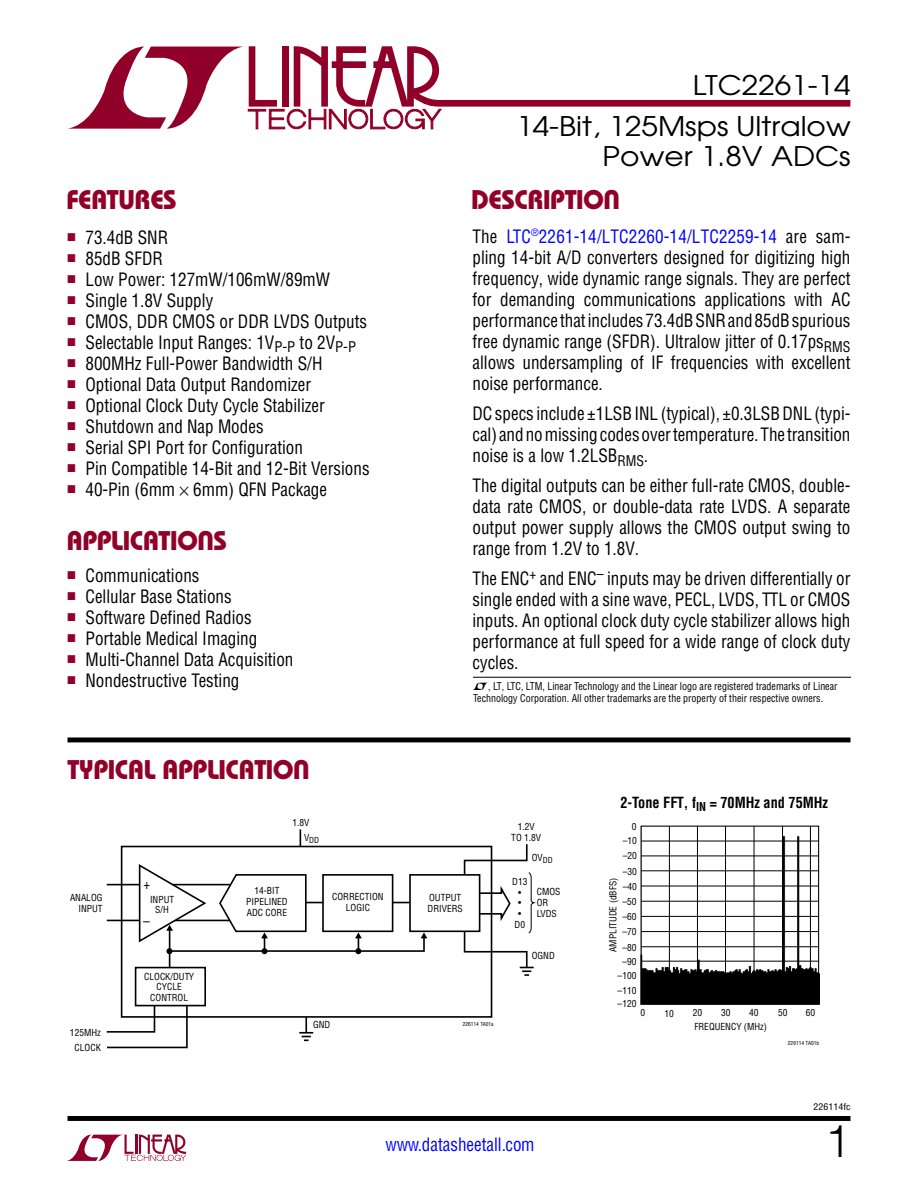
<style>
.page{position:relative;width:918px;height:1188px;background:#fff}
.page>*{position:absolute;margin:0;border:0;box-sizing:border-box;transform-origin:0 0}
.t1{font:300 45px "Helvetica";color:#000}
.t2{font:27px "Linear Bauhaus";letter-spacing:-.02em;color:#910028}
.t3{font:27px/30px "Avant Garde";color:#000;text-align:right;scale:1.1 1}
.t4{font:18px/21px "Linear Helv Cond";color:#000;text-align:justify;scale:.95 1}
.t5{font:18px "Linear Helv Cond";color:#00f;scale:.95 1}
.t6{font:700 15px "Linear Helv Cond";color:#000;scale:.95 1}
.t7{font:13.5px "Linear Helv Cond";color:#000}
.t8{font:10.5px/12px "Linear Helv Cond";color:#000;scale:.95 1}
.t9{font:9.45px/10.8px "Linear Helv Cond";color:#000;text-align:center}
.t10{font:condensed 9.45px/14.7px "Helvetica";color:#000}
.t11{font:9px "Linear Helv Cond";color:#000;scale:1.1 1}
.t12{font:8.1px "Linear Helv Cond";color:#000}
.t13{font:5.4px "Linear Helv Cond";color:#000}
.t14{font:condensed 5.4px "Helvetica";color:#000}
.s1{color:#00f}
</style>
<div class="page">
<svg style="left:67px;top:1135px;width:119px;height:26px"></svg>
<div style="left:68px;top:1116px;width:782px;height:5px;background:#000"></div>
<svg style="left:68px;top:46px;width:782px;height:84px"></svg>
<div style="left:68px;top:737px;width:782px;height:5px;background:#000"></div>
<hr style="left:169px;top:928px;width:1px;height:40px;background:#000">
<hr style="left:107px;top:884px;width:123px;height:1px;background:#000">
<hr style="left:107px;top:920px;width:123px;height:1px;background:#000">
<svg style="left:138px;top:864px;width:289px;height:90px"></svg>
<hr style="left:306px;top:902px;width:106px;height:1px;background:#000">
<div style="left:410px;top:875px;width:70px;height:56px;background:#fff"></div>
<div style="left:409px;top:874px;width:71px;height:58px;border:2px solid #000"></div>
<div style="left:323px;top:875px;width:70px;height:56px;background:#fff"></div>
<div style="left:322px;top:874px;width:71px;height:58px;border:2px solid #000"></div>
<div style="left:135px;top:967px;width:71px;height:39px;border:2px solid #000"></div>
<div style="left:121px;top:846px;width:371px;height:172px;border:2px solid #000"></div>
<svg style="left:106px;top:1004px;width:83px;height:45px"></svg>
<svg style="left:300px;top:829px;width:1px;height:17px"></svg>
<svg style="left:463px;top:844px;width:71px;height:132px"></svg>
<svg style="left:299px;top:1017px;width:14px;height:24px"></svg>
<img style="left:643px;top:828px;width:174px;height:175px">
<div style="left:641px;top:826px;width:178px;height:179px;border:1px solid #000"></div>
<hr style="left:641px;top:990px;width:178px;height:1px;background:#000">
<hr style="left:641px;top:975px;width:178px;height:1px;background:#000">
<hr style="left:641px;top:961px;width:178px;height:1px;background:#000">
<hr style="left:641px;top:947px;width:178px;height:1px;background:#000">
<hr style="left:641px;top:931px;width:178px;height:1px;background:#000">
<hr style="left:641px;top:916px;width:178px;height:1px;background:#000">
<hr style="left:641px;top:901px;width:178px;height:1px;background:#000">
<hr style="left:641px;top:886px;width:178px;height:1px;background:#000">
<hr style="left:641px;top:871px;width:178px;height:1px;background:#000">
<hr style="left:641px;top:856px;width:178px;height:1px;background:#000">
<hr style="left:641px;top:841px;width:178px;height:1px;background:#000">
<hr style="left:669px;top:826px;width:1px;height:178px;background:#000">
<hr style="left:697px;top:826px;width:1px;height:178px;background:#000">
<hr style="left:725px;top:826px;width:1px;height:178px;background:#000">
<hr style="left:754px;top:826px;width:1px;height:178px;background:#000">
<hr style="left:782px;top:826px;width:1px;height:178px;background:#000">
<hr style="left:810px;top:826px;width:1px;height:178px;background:#000">
<hr style="left:473px;top:677px;width:378px;height:1px;background:#000">
<h2 class="t3" style="left:693px;top:69px;width:145px">LTC2261-14</h2>
<h2 class="t2" style="left:67px;top:183px;width:112px">FEATURES</h2>
<p class="t4" style="left:68px;top:226px;width:107px"><sup>■</sup> 73.4dB SNR</p>
<p class="t4" style="left:68px;top:247px;width:102px"><sup>■</sup> 85dB SFDR</p>
<p class="t4" style="left:68px;top:268px;width:278px"><sup>■</sup> Low Power: 127mW/106mW/89mW</p>
<p class="t4" style="left:68px;top:289px;width:155px"><sup>■</sup> Single 1.8V Supply</p>
<p class="t4" style="left:68px;top:310px;width:317px"><sup>■</sup> CMOS, DDR CMOS or DDR LVDS Outputs</p>
<p class="t4" style="left:68px;top:331px;width:305px"><sup>■</sup> Selectable Input Ranges: 1V<sub>P-P</sub> to 2V<sub>P-P</sub></p>
<p class="t4" style="left:68px;top:352px;width:270px"><sup>■</sup> 800MHz Full-Power Bandwidth S/H</p>
<p class="t4" style="left:68px;top:373px;width:258px"><sup>■</sup> Optional Data Output Randomizer</p>
<p class="t4" style="left:68px;top:394px;width:272px"><sup>■</sup> Optional Clock Duty Cycle Stabilizer</p>
<p class="t4" style="left:68px;top:415px;width:208px"><sup>■</sup> Shutdown and Nap Modes</p>
<p class="t4" style="left:68px;top:436px;width:249px"><sup>■</sup> Serial SPI Port for Configuration</p>
<p class="t4" style="left:68px;top:457px;width:320px"><sup>■</sup> Pin Compatible 14-Bit and 12-Bit Versions</p>
<p class="t4" style="left:68px;top:478px;width:275px"><sup>■</sup> 40-Pin (6mm 6mm) QFN Package</p>
<h2 class="t2" style="left:66px;top:523px;width:162px">APPLICATIONS</h2>
<p class="t4" style="left:68px;top:565px;width:140px"><sup>■</sup> Communications</p>
<p class="t4" style="left:68px;top:586px;width:174px"><sup>■</sup> Cellular Base Stations</p>
<p class="t4" style="left:68px;top:607px;width:195px"><sup>■</sup> Software Defined Radios</p>
<p class="t4" style="left:68px;top:628px;width:201px"><sup>■</sup> Portable Medical Imaging</p>
<p class="t4" style="left:68px;top:649px;width:239px"><sup>■</sup> Multi-Channel Data Acquisition</p>
<p class="t4" style="left:68px;top:670px;width:183px"><sup>■</sup> Nondestructive Testing</p>
<h2 class="t3" style="left:516px;top:111px;width:306px">14-Bit, 125Msps Ultralow<br>Power 1.8V ADCs</h2>
<h2 class="t2" style="left:471px;top:183px;width:151px">DESCRIPTION</h2>
<p class="t4" style="left:472px;top:226px;width:399px">The <span class="s1">LTC</span><sup>®</sup><span class="s1">2261-14/LTC2260-14/LTC2259-14</span> are sam&shy;pling 14-bit A/D converters designed for digitizing high frequency, wide dynamic range signals. They are perfect for demanding communications applications with AC performance thatincludes 73.4dBSNRand 85dBspurious free dynamic range (SFDR). Ultralow jitter of 0.17ps<sub>RMS </sub>allows undersampling of IF frequencies with excellent noise performance.</p>
<p class="t4" style="left:472px;top:403px;width:399px">DC specs include ±1LSB INL (typical), ±0.3LSBDNL (typi&shy;cal) andnomissingcodesovertemperature. The transition noise is a low 1.2LSB<sub>RMS</sub>.</p>
<p class="t4" style="left:472px;top:475px;width:399px">The digital outputs can be either full-rate CMOS, double&shy;data rate CMOS, or double-data rate LVDS. A separate output power supply allows the CMOS output swing to range from 1.2V to 1.8V.</p>
<p class="t4" style="left:472px;top:568px;width:399px">The ENC<sup>+</sup> and ENC<sup>–</sup> inputs may be driven differentially or single ended with a sine wave, PECL, LVDS, TTL or CMOS inputs. An optional clock duty cycle stabilizer allows high performance at full speed for a wide range of clock duty cycles.</p>
<p class="t8" style="left:473px;top:680px;width:385px;text-indent:15px">, LT, LTC, LTM, Linear Technology and the Linear logo are registered trademarks of Linear<br>Technology Corporation. All other trademarks are the property of their respective owners.</p>
<h2 class="t2" style="left:68px;top:753px;width:244px">TYPICAL APPLICATION</h2>
<p class="t6" style="left:620px;top:793px;width:220px">2-Tone FFT, f<sub>IN</sub> = 70MHz and 75MHz</p>
<p class="t9" style="left:292px;top:817px;width:19px">1.8V</p>
<p class="t12" style="left:304px;top:835px;width:17px"><sup>V</sup>DD</p>
<p class="t9" style="left:511px;top:821px;width:31px">1.2V<br>TO 1.8V</p>
<p class="t10" style="left:632px;top:819px;width:6px">0</p>
<p class="t10" style="left:623px;top:834px;width:16px">–10</p>
<p class="t9" style="left:532px;top:852px;width:22px">OV<sub>DD</sub></p>
<p class="t10" style="left:623px;top:849px;width:16px">–20</p>
<p class="t9" style="left:70px;top:892px;width:34px;text-align:right">ANALOG<br>INPUT</p>
<p class="t7" style="left:143px;top:875px;width:8px">+</p>
<p class="t9" style="left:246px;top:885px;width:43px">14-BIT<br>PIPELINED<br>ADC CORE</p>
<p class="t9" style="left:150px;top:894px;width:26px">INPUT<br>S/H</p>
<p class="t9" style="left:332px;top:891px;width:53px">CORRECTION<br>LOGIC</p>
<p class="t9" style="left:428px;top:892px;width:37px;text-align:left">OUTPUT<br>DRIVERS</p>
<p class="t7" style="left:143px;top:912px;width:8px">–</p>
<p class="t9" style="left:512px;top:876px;width:17px">D13 •<br>•<br>•<br>D0</p>
<p class="t9" style="left:537px;top:886px;width:25px;text-align:left">CMOS<br>OR<br>LVDS</p>
<p class="t9" style="left:532px;top:950px;width:25px">OGND</p>
<p class="t10" style="left:623px;top:864px;width:16px">–30 –40</p>
<p class="t10" style="left:606px;top:952px;width:76px;rotate:-90deg">AMPLITUDE (dBFS)</p>
<p class="t10" style="left:622px;top:894px;width:16px">–50</p>
<p class="t10" style="left:622px;top:909px;width:16px">–60</p>
<p class="t10" style="left:622px;top:940px;width:16px">–80 –90</p>
<p class="t10" style="left:622px;top:924px;width:16px">–70</p>
<p class="t9" style="left:144px;top:971px;width:51px">CLOCK/DUTY<br>CYCLE<br>CONTROL</p>
<p class="t10" style="left:618px;top:968px;width:20px">–100 –110</p>
<p class="t10" style="left:618px;top:996px;width:20px">–120</p>
<p class="t9" style="left:70px;top:1024px;width:32px;line-height:15.8px">125MHz<br>CLOCK</p>
<p class="t10" style="left:664px;top:1006px;width:11px">10</p>
<p class="t10" style="left:693px;top:1006px;width:11px">20</p>
<p class="t10" style="left:721px;top:1006px;width:11px">30</p>
<p class="t10" style="left:749px;top:1006px;width:11px">40</p>
<p class="t10" style="left:778px;top:1006px;width:11px">50</p>
<p class="t10" style="left:806px;top:1006px;width:11px">60</p>
<p class="t14" style="left:788px;top:1040px;width:33px">226114 TA01b</p>
<p class="t10" style="left:641px;top:1006px;width:6px">0</p>
<p class="t9" style="left:313px;top:1020px;width:19px">GND</p>
<p class="t10" style="left:694px;top:1019px;width:74px">FREQUENCY (MHz)</p>
<p class="t13" style="left:463px;top:1020px;width:32px">226114 TA01a</p>
<p class="t5" style="left:385px;top:1133px;width:159px">www.datasheetall.com</p>
<p class="t11" style="left:814px;top:1102px;width:35px">226114fc</p>
<h1 class="t1" style="left:825px;top:1105px;width:27px">1</h1>
</div>
